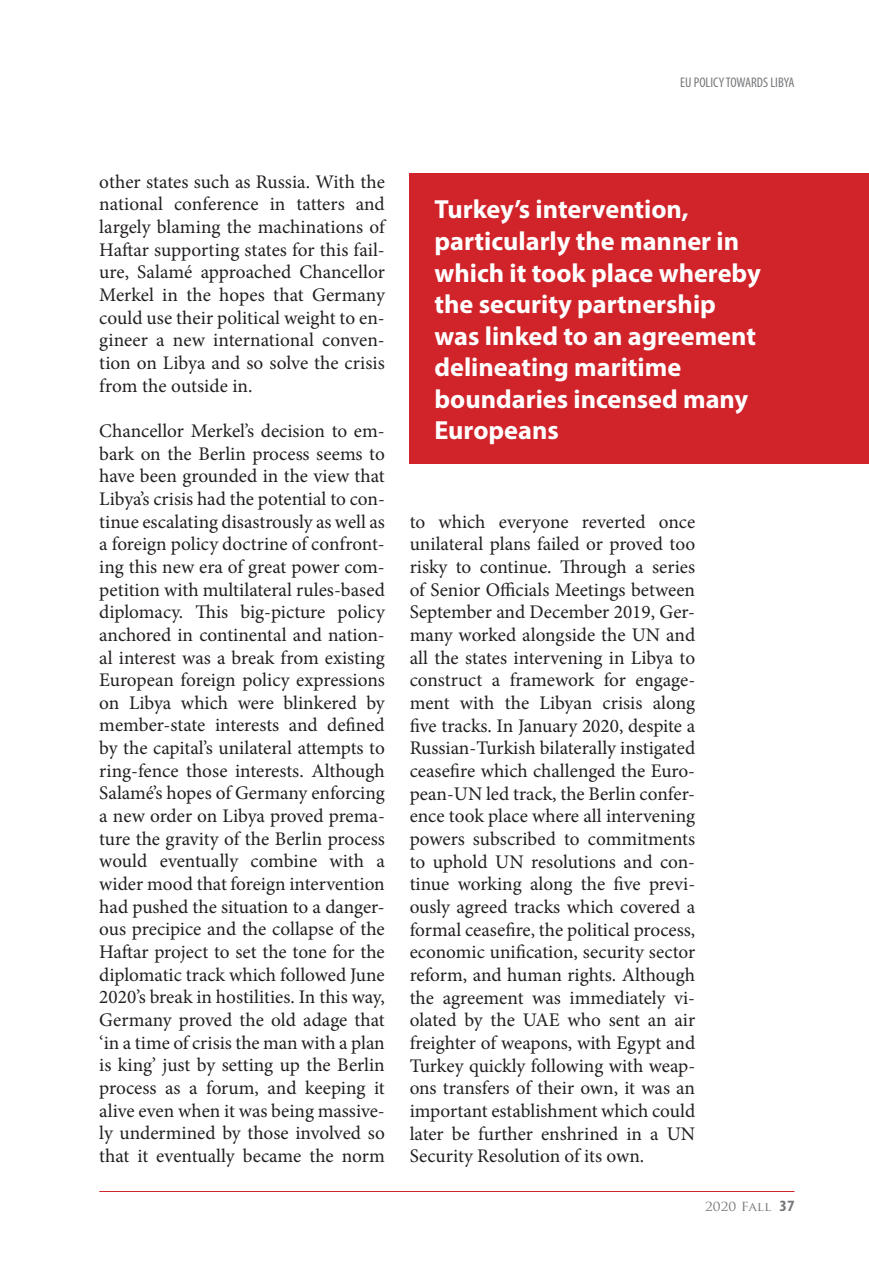
<style>
.page{position:relative;width:869px;height:1261px;background:#fff}
.page>*{position:absolute;margin:0;border:0;box-sizing:border-box;transform-origin:0 0}
.t1{font:700 26.25px/31.5px "Myriad Pro";color:#fff}
.t2{font:19.25px/22.6px "Minion Pro";color:#231f20;text-align:justify}
.t3{font:condensed 14px "Myriad Pro";color:#76787b}
.t4{font:12.25px "Trajan Pro";color:#76787b;scale:1.11 1}
.s1{font-family:"Myriad Pro";font-weight:700;font-stretch:condensed;font-size:15.75px}
</style>
<div class="page">
<hr style="left:99px;top:1190px;width:695px;height:1px;background:#d1232a">
<div style="left:409px;top:174px;width:459px;height:290px;background:#d1232a"></div>
<p class="t3" style="left:680px;top:74px;width:116px">EU POLICY TOWARDS LIBYA</p>
<p class="t2" style="left:99px;top:170px;width:287px">other states such as Russia. With the national conference in tatters and largely blaming the machinations of Haftar supporting states for this fail&shy;ure, Salamé approached Chancellor Merkel in the hopes that Germany could use their political weight to en&shy;gineer a new international conven&shy;tion on Libya and so solve the crisis from the outside in.</p>
<p class="t2" style="left:99px;top:419px;width:287px">Chancellor Merkel’s decision to em&shy;bark on the Berlin process seems to have been grounded in the view that Libya’s crisis had the potential to con&shy;tinue escalating disastrously as well as a foreign policy doctrine of confront&shy;ing this new era of great power com&shy;petition with multilateral rules-based diplomacy. This big-picture policy anchored in continental and nation&shy;al interest was a break from existing European foreign policy expressions on Libya which were blinkered by member-state interests and defined by the capital’s unilateral attempts to ring-fence those interests. Although Salamé’s hopes of Germany enforcing a new order on Libya proved prema&shy;ture the gravity of the Berlin process would eventually combine with a wider mood that foreign intervention had pushed the situation to a danger&shy;ous precipice and the collapse of the Haftar project to set the tone for the diplomatic track which followed June 2020’s break in hostilities. In this way, Germany proved the old adage that ‘in a time of crisis the man with a plan is king’ just by setting up the Berlin process as a forum, and keeping it alive even when it was being massive&shy;ly undermined by those involved so that it eventually became the norm</p>
<h1 class="t1" style="left:434px;top:193px;width:328px">Turkey’s intervention, particularly the manner in which it took place whereby the security partnership was linked to an agreement delineating maritime boundaries incensed many<br>Europeans</h1>
<p class="t2" style="left:409px;top:510px;width:287px">to which everyone reverted once unilateral plans failed or proved too risky to continue. Through a series of Senior Officials Meetings between September and December 2019, Ger&shy;many worked alongside the UN and all the states intervening in Libya to construct a framework for engage&shy;ment with the Libyan crisis along five tracks. In January 2020, despite a Russian-Turkish bilaterally instigated ceasefire which challenged the Euro&shy;pean-UN led track, the Berlin confer&shy;ence took place where all intervening powers subscribed to commitments to uphold UN resolutions and con&shy;tinue working along the five previ&shy;ously agreed tracks which covered a formal ceasefire, the political process, economic unification, security sector reform, and human rights. Although the agreement was immediately vi&shy;olated by the UAE who sent an air freighter of weapons, with Egypt and Turkey quickly following with weap&shy;ons transfers of their own, it was an important establishment which could later be further enshrined in a UN Security Resolution of its own.</p>
<p class="t4" style="left:704px;top:1198px;width:82px">2020 Fall <span class="s1">37</span></p>
</div>
